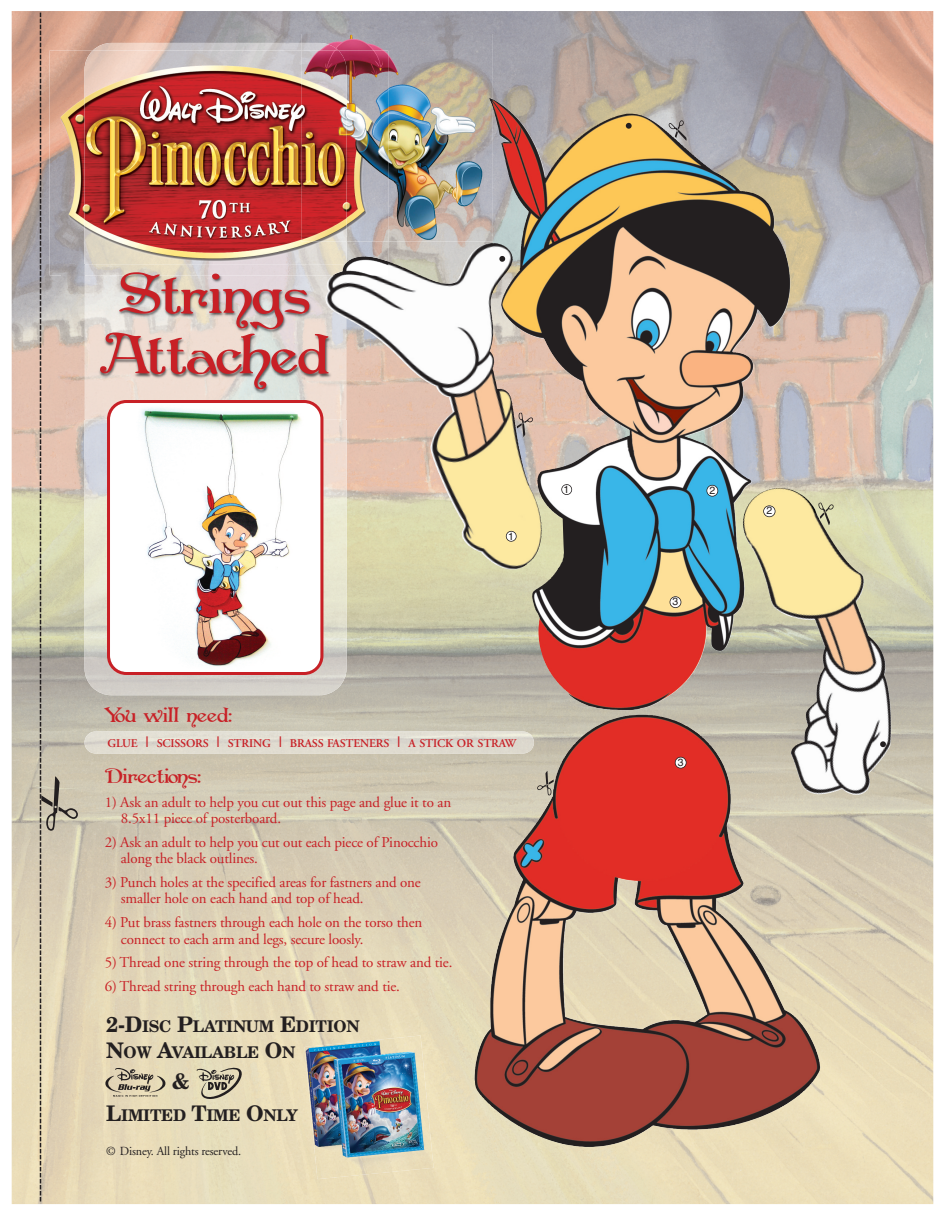
<style>
.page{position:relative;width:945px;height:1215px;background:#fff}
.page>*{position:absolute;margin:0;border:0;box-sizing:border-box;transform-origin:0 0}
.t1{font:700 57.45px/60.3px "Penshurst";letter-spacing:-.01em;color:#c82026;text-align:center}
.t2{font:700 21.45px "New Century Schlbk";color:#231f20}
.t3{font:700 21px "Penshurst";letter-spacing:-.01em;color:#c82026}
.t4{font:700 16.05px/25.8px "New Century Schlbk";letter-spacing:-.015em;color:#231f20}
.t5{font:15px/16.5px "Adobe Garamond";letter-spacing:-.01em;color:#c82026}
.t6{font:12.3px "Adobe Garamond";letter-spacing:-.01em;color:#231f20}
.t7{font:600 11.85px "Adobe Garamond";letter-spacing:-.015em;color:#c82026}
.t8{font:10.5px "Helvetica";color:#231f20}
.s1{font-size:15.75px}
.s2{font-size:21.45px}
</style>
<div class="page">
<img style="left:12px;top:11px;width:921px;height:1193px">
<img style="left:493px;top:98px;width:254px;height:94px">
<img style="left:634px;top:899px;width:186px;height:238px">
<img style="left:792px;top:490px;width:99px;height:305px">
<img style="left:93px;top:43px;width:208px;height:8px">
<img style="left:85px;top:668px;width:262px;height:27px">
<img style="left:78px;top:276px;width:292px;height:143px">
<svg style="left:107px;top:400px;width:216px;height:275px"></svg>
<img style="left:325px;top:256px;width:135px;height:141px">
<div style="left:506px;top:531px;width:11px;height:11px;background:#fff;border-radius:5px"></div>
<div style="left:505px;top:531px;width:12px;height:11px;border:2px solid #231f20;border-radius:5px"></div>
<svg style="left:499px;top:256px;width:7px;height:6px"></svg>
<svg style="left:880px;top:741px;width:6px;height:7px"></svg>
<svg style="left:669px;top:113px;width:28px;height:28px"></svg>
<svg style="left:818px;top:502px;width:16px;height:23px"></svg>
<svg style="left:840px;top:497px;width:1px;height:21px"></svg>
<svg style="left:537px;top:771px;width:17px;height:24px"></svg>
<svg style="left:517px;top:413px;width:16px;height:24px"></svg>
<div style="left:707px;top:485px;width:11px;height:11px;background:#fff;border-radius:50%"></div>
<div style="left:706px;top:485px;width:12px;height:12px;border:2px solid #231f20;border-radius:50%"></div>
<svg style="left:626px;top:123px;width:6px;height:6px"></svg>
<img style="left:304px;top:1036px;width:130px;height:143px">
<svg style="left:105px;top:1068px;width:61px;height:29px;background:#bcb197"></svg>
<svg style="left:196px;top:1068px;width:46px;height:31px"></svg>
<svg style="left:40px;top:13px;width:38px;height:1189px;background:#cdbfa9"></svg>
<div style="left:764px;top:506px;width:11px;height:11px;background:#fff;border-radius:50%"></div>
<div style="left:763px;top:505px;width:12px;height:12px;border:2px solid #231f20;border-radius:50%"></div>
<div style="left:670px;top:597px;width:11px;height:11px;background:#fff;border-radius:50%"></div>
<div style="left:670px;top:596px;width:11px;height:12px;border:2px solid #231f20;border-radius:50%"></div>
<div style="left:675px;top:757px;width:11px;height:11px;background:#fff;border-radius:50%"></div>
<div style="left:675px;top:757px;width:12px;height:12px;border:2px solid #231f20;border-radius:50%"></div>
<div style="left:561px;top:484px;width:11px;height:11px;background:#fff;border-radius:5px"></div>
<div style="left:561px;top:484px;width:11px;height:11px;border:2px solid #231f20;border-radius:5px"></div>
<img style="left:85px;top:731px;width:449px;height:23px">
<img style="left:347px;top:242px;width:41px;height:14px">
<img style="left:50px;top:51px;width:35px;height:225px">
<img style="left:85px;top:51px;width:262px;height:214px">
<img style="left:85px;top:265px;width:248px;height:11px">
<img style="left:124px;top:272px;width:60px;height:4px">
<img style="left:333px;top:256px;width:55px;height:20px">
<img style="left:301px;top:34px;width:192px;height:208px">
<svg style="left:489px;top:98px;width:4px;height:9px"></svg>
<img style="left:347px;top:51px;width:41px;height:191px">
<img style="left:301px;top:51px;width:46px;height:191px">
<h1 class="t1" style="left:99px;top:268px;width:232px">Strings<br>Attached</h1>
<p class="t8" style="left:508px;top:530px;width:7px">1</p>
<p class="t8" style="left:564px;top:483px;width:7px">1</p>
<h3 class="t3" style="left:104px;top:705px;width:130px">You will need:</h3>
<p class="t7" style="left:108px;top:739px;width:410px">GLUE <span class="s1">|</span> SCISSORS <span class="s1">|</span> STRING <span class="s1">|</span> BRASS FASTENERS <span class="s1">|</span> A STICK OR STRAW</p>
<h3 class="t3" style="left:105px;top:765px;width:98px">Directions:</h3>
<p class="t5" style="left:121px;top:795px;width:332px;text-indent:-16px">1) Ask an adult to help you cut out this page and glue it to an<br>8.5x11 piece of posterboard.</p>
<p class="t5" style="left:121px;top:835px;width:319px;text-indent:-16px">2) Ask an adult to help you cut out each piece of Pinocchio along the black outlines.</p>
<p class="t5" style="left:121px;top:875px;width:301px;text-indent:-16px">3) Punch holes at the specified areas for fastners and one smaller hole on each hand and top of head.</p>
<p class="t5" style="left:121px;top:915px;width:303px;text-indent:-16px">4) Put brass fastners through each hole on the torso then connect to each arm and legs, secure loosly.</p>
<p class="t5" style="left:105px;top:955px;width:349px">5) Thread one string through the top of head to straw and tie.</p>
<p class="t5" style="left:105px;top:979px;width:297px">6) Thread string through each hand to straw and tie.</p>
<p class="t4" style="left:106px;top:1015px;width:255px"><span class="s2">2-D</span>ISC <span class="s2">P</span>LATINUM <span class="s2">E</span>DITION<br><span class="s2">N</span>OW <span class="s2">A</span>VAILABLE <span class="s2">O</span>N</p>
<h2 class="t2" style="left:172px;top:1074px;width:19px">&amp;</h2>
<p class="t4" style="left:106px;top:1104px;width:193px"><span class="s2">L</span>IMITED <span class="s2">T</span>IME <span class="s2">O</span>NLY</p>
<p class="t6" style="left:106px;top:1146px;width:137px">© Disney. All rights reserved.</p>
<p class="t8" style="left:709px;top:484px;width:7px">2</p>
<p class="t8" style="left:672px;top:596px;width:7px">3</p>
<p class="t8" style="left:766px;top:505px;width:7px">2</p>
<p class="t8" style="left:678px;top:756px;width:7px">3</p>
</div>
